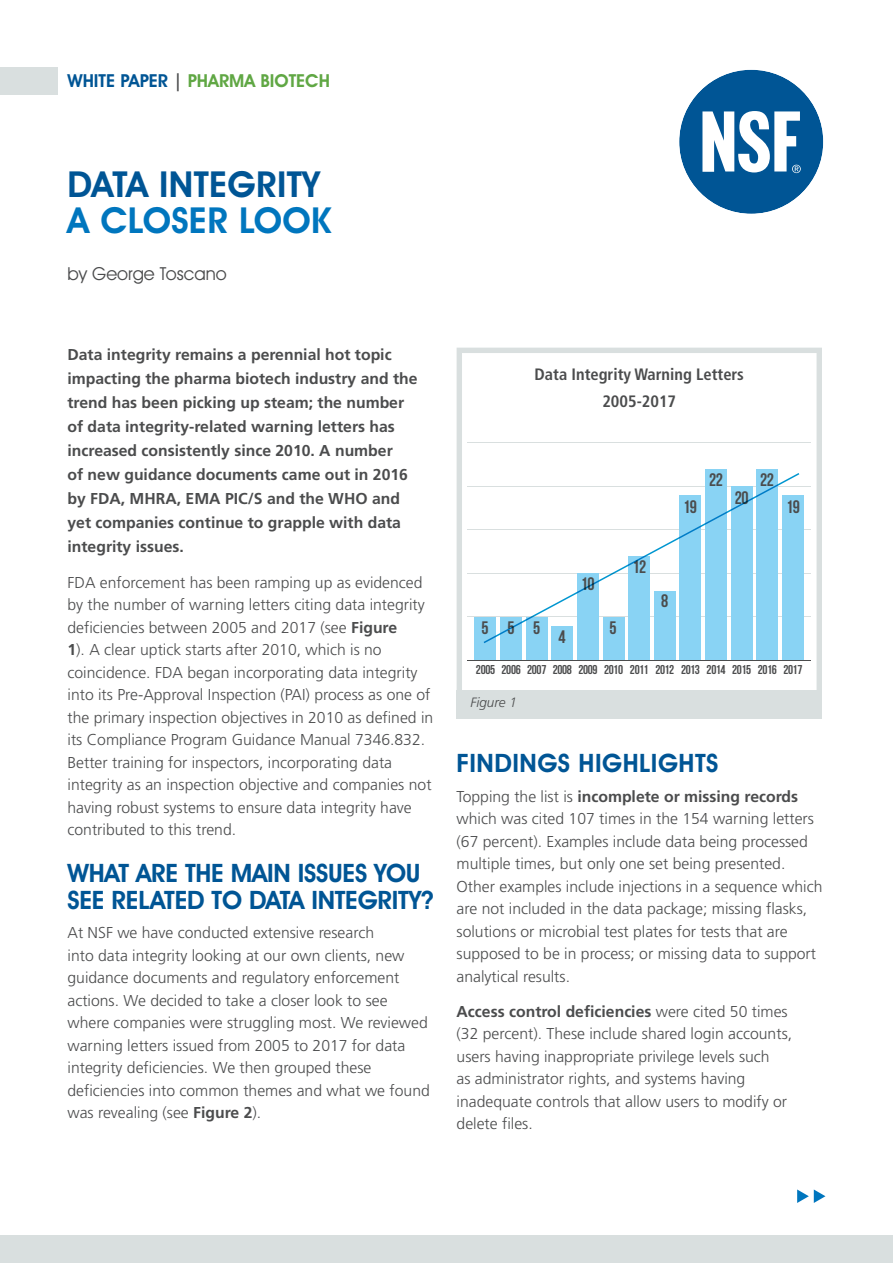
<style>
.page{position:relative;width:893px;height:1263px;background:#fff}
.page>*{position:absolute;margin:0;border:0;box-sizing:border-box;transform-origin:0 0}
.INTERIOR_HEADER{font:600 36px/36px "Avant Garde IT Cby BT";letter-spacing:.01em;color:#005595}
.SUBHEAD{font:600 25.5px/27px "Avant Garde IT Cby BT";letter-spacing:-.01em;color:#005595}
.SUBHEAD-2{font:600 25.5px "Avant Garde IT Cby BT";letter-spacing:.02em;color:#005595}
.CASE_STUDY_TAG{font:600 18px "Avant Garde IT Cby BT";color:#60a744}
.t1{font:700 18px "Bebas Neue";letter-spacing:-.025em;color:#4b4c4d}
.t2{font:18px "Avant Garde IT Cby BT";color:#4b4c4d}
.Body_copy{font:700 condensed 16.5px "Frutiger";color:#4b4c4d}
.Body_copy-2{font:300 15.75px/22.5px "Frutiger";color:#4b4c4d}
.INTRO_COPY-AVANTGUAR{font:700 15.75px/24px "Frutiger";color:#4b4c4d}
.Body_copy-3{font:italic 300 13.5px "Frutiger";color:#4b4c4d}
.t3{font:700 12.75px "Bebas Neue";letter-spacing:-.025em;color:#4b4c4d}
.s1{color:#005595}
.s2{color:#4b4c4d}
.s3{color:#0076be}
.s4{font-weight:700}
</style>
<div class="page">
<div style="left:0;top:1236px;width:893px;height:27px;background:#d9dfdf"></div>
<div style="left:0;top:67px;width:57px;height:27px;background:#d9dfdf"></div>
<svg style="left:679px;top:69px;width:145px;height:145px"></svg>
<svg style="left:797px;top:1189px;width:28px;height:14px"></svg>
<div style="left:457px;top:348px;width:365px;height:370px;background:#fff;border:5px solid #d9dfdf"></div>
<div style="left:457px;top:690px;width:365px;height:28px;background:#d9dfdf"></div>
<hr style="left:468px;top:616px;width:343px;height:1px;background:#d9dfdf">
<hr style="left:468px;top:573px;width:343px;height:1px;background:#d9dfdf">
<hr style="left:468px;top:529px;width:343px;height:1px;background:#d9dfdf">
<hr style="left:468px;top:486px;width:343px;height:1px;background:#d9dfdf">
<hr style="left:468px;top:442px;width:343px;height:1px;background:#d9dfdf">
<div style="left:475px;top:617px;width:21px;height:43px;background:#89d3f4"></div>
<div style="left:500px;top:617px;width:22px;height:43px;background:#89d3f4"></div>
<div style="left:526px;top:617px;width:21px;height:43px;background:#89d3f4"></div>
<div style="left:551px;top:626px;width:22px;height:34px;background:#89d3f4"></div>
<div style="left:577px;top:573px;width:22px;height:87px;background:#89d3f4"></div>
<div style="left:603px;top:617px;width:21px;height:43px;background:#89d3f4"></div>
<div style="left:628px;top:556px;width:22px;height:104px;background:#89d3f4"></div>
<div style="left:654px;top:591px;width:21px;height:69px;background:#89d3f4"></div>
<div style="left:680px;top:495px;width:21px;height:165px;background:#89d3f4"></div>
<div style="left:705px;top:469px;width:22px;height:191px;background:#89d3f4"></div>
<div style="left:731px;top:486px;width:21px;height:174px;background:#89d3f4"></div>
<div style="left:756px;top:469px;width:22px;height:191px;background:#89d3f4"></div>
<div style="left:782px;top:495px;width:22px;height:165px;background:#89d3f4"></div>
<hr style="left:468px;top:660px;width:343px;height:1px;background:#4b4c4d">
<svg style="left:483px;top:473px;width:317px;height:172px"></svg>
<p class="CASE_STUDY_TAG" style="left:68px;top:70px;width:264px"><span class="s1">WHITE PAPER</span> <span class="s2">|</span> PHARMA BIOTECH</p>
<p class="INTERIOR_HEADER" style="left:68px;top:166px;width:265px">DATA INTEGRITY<br><span class="s3">A CLOSER LOOK</span></p>
<p class="t2" style="left:68px;top:263px;width:161px">by George Toscano</p>
<p class="INTRO_COPY-AVANTGUAR" style="left:68px;top:342px;width:352px">Data integrity remains a perennial hot topic impacting the pharma biotech industry and the trend has been picking up steam; the number of data integrity-related warning letters has increased consistently since 2010. A number<br>of new guidance documents came out in 2016 by FDA, MHRA, EMA PIC/S and the WHO and yet companies continue to grapple with data integrity issues.</p>
<p class="Body_copy-2" style="left:68px;top:571px;width:367px">FDA enforcement has been ramping up as evidenced by the number of warning letters citing data integrity deficiencies between 2005 and 2017 (see <span class="s4">Figure<br>1</span>). A clear uptick starts after 2010, which is no coincidence. FDA began incorporating data integrity into its Pre-Approval Inspection (PAI) process as one of the primary inspection objectives in 2010 as defined in its Compliance Program Guidance Manual 7346.832.<br>Better training for inspectors, incorporating data integrity as an inspection objective and companies not having robust systems to ensure data integrity have contributed to this trend.</p>
<p class="SUBHEAD" style="left:68px;top:859px;width:368px">WHAT ARE THE MAIN ISSUES YOU<br>SEE RELATED TO DATA INTEGRITY?</p>
<p class="Body_copy-2" style="left:68px;top:921px;width:364px">At NSF we have conducted extensive research<br>into data integrity looking at our own clients, new guidance documents and regulatory enforcement actions. We decided to take a closer look to see where companies were struggling most. We reviewed warning letters issued from 2005 to 2017 for data integrity deficiencies. We then grouped these deficiencies into common themes and what we found was revealing (see <span class="s4">Figure 2</span>).</p>
<p class="Body_copy" style="left:535px;top:364px;width:211px">Data Integrity Warning Letters</p>
<p class="Body_copy" style="left:602px;top:392px;width:75px">2005-2017</p>
<p class="t1" style="left:709px;top:470px;width:15px">22</p>
<p class="t1" style="left:760px;top:470px;width:15px">22</p>
<p class="t1" style="left:735px;top:488px;width:15px">20</p>
<p class="t1" style="left:683px;top:497px;width:15px">19</p>
<p class="t1" style="left:786px;top:497px;width:15px">19</p>
<p class="t1" style="left:581px;top:574px;width:15px">10</p>
<p class="t1" style="left:482px;top:618px;width:9px">5</p>
<p class="t1" style="left:508px;top:618px;width:9px">5</p>
<p class="t1" style="left:533px;top:618px;width:9px">5</p>
<p class="t1" style="left:610px;top:618px;width:9px">5</p>
<p class="t1" style="left:559px;top:626px;width:9px">4</p>
<p class="t1" style="left:632px;top:557px;width:15px">12</p>
<p class="t1" style="left:661px;top:591px;width:9px">8</p>
<p class="t3" style="left:476px;top:662px;width:21px">2005</p>
<p class="t3" style="left:502px;top:662px;width:21px">2006</p>
<p class="t3" style="left:527px;top:662px;width:21px">2007</p>
<p class="t3" style="left:553px;top:662px;width:21px">2008</p>
<p class="t3" style="left:578px;top:662px;width:21px">2009</p>
<p class="t3" style="left:604px;top:662px;width:20px">2010</p>
<p class="t3" style="left:630px;top:662px;width:20px">2011</p>
<p class="t3" style="left:655px;top:662px;width:20px">2012</p>
<p class="t3" style="left:681px;top:662px;width:20px">2013</p>
<p class="t3" style="left:707px;top:662px;width:20px">2014</p>
<p class="t3" style="left:732px;top:662px;width:21px">2015</p>
<p class="t3" style="left:758px;top:662px;width:20px">2016</p>
<p class="t3" style="left:783px;top:662px;width:20px">2017</p>
<p class="Body_copy-3" style="left:470px;top:695px;width:48px">Figure 1</p>
<p class="SUBHEAD-2" style="left:457px;top:748px;width:263px">FINDINGS HIGHLIGHTS</p>
<p class="Body_copy-2" style="left:457px;top:785px;width:367px">Topping the list is <span class="s4">incomplete or missing records </span>which was cited 107 times in the 154 warning letters (67 percent). Examples include data being processed multiple times, but only one set being presented.<br>Other examples include injections in a sequence which are not included in the data package; missing flasks, solutions or microbial test plates for tests that are supposed to be in process; or missing data to support analytical results.</p>
<p class="Body_copy-2" style="left:457px;top:1000px;width:337px"><span class="s4">Access control deficiencies</span> were cited 50 times (32 percent). These include shared login accounts, users having inappropriate privilege levels such<br>as administrator rights, and systems having inadequate controls that allow users to modify or delete files.</p>
</div>
